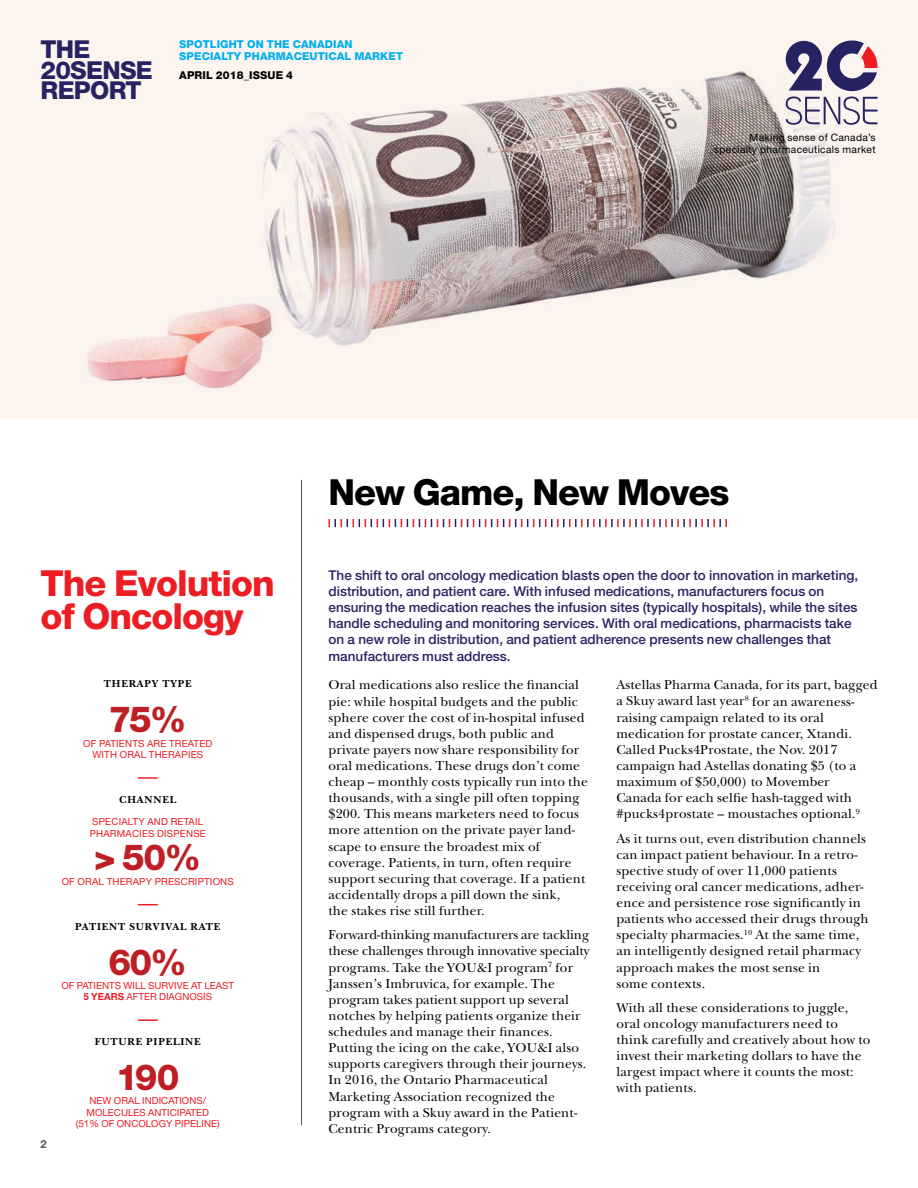
<style>
.page{position:relative;width:918px;height:1188px;background:#fff}
.page>*{position:absolute;margin:0;border:0;box-sizing:border-box;transform-origin:0 0}
.t1{font:800 36px/33px "Helvetica Neue LT Std";letter-spacing:-.03em;color:#ed1d24}
.t2{font:800 36px "Helvetica Neue LT Std";letter-spacing:-.03em;color:#000}
.t3{font:800 36px "Helvetica Neue LT Std";letter-spacing:-.05em;color:#be1f24}
.t4{font:800 24.75px/20.5px "Helvetica Neue LT Std";letter-spacing:-.03em;color:#272362}
.t5{font:13.5px/16px "New Baskerville Std";letter-spacing:.015em;color:#000}
.t6{font:500 13.5px/16px "Helvetica Neue LT Std";letter-spacing:.005em;color:#272362}
.t7{font:700 11.25px "Helvetica Neue LT Std";color:#58595b}
.t8{font:800 10.8px/11.7px "Helvetica Neue LT Std";letter-spacing:.01em;color:#00aeef}
.t9{font:800 10.8px "Helvetica Neue LT Std";letter-spacing:.01em;color:#000}
.t10{font:700 10.5px "New Baskerville Std";letter-spacing:.08em;color:#000}
.t11{font:10.2px/11.6px "Helvetica Neue LT Std";letter-spacing:.03em;color:#000;text-align:right}
.t12{font:9.75px/11.2px "Helvetica Neue LT Std";letter-spacing:.005em;color:#ed1d24}
.s1{font-weight:700}
</style>
<div class="page">
<img style="left:0;top:0;width:918px;height:418px">
<svg style="left:328px;top:519px;width:399px;height:8px"></svg>
<hr style="left:138px;top:777px;width:20px;height:2px;background:#ed1d24">
<svg style="left:138px;top:904px;width:20px;height:1px"></svg>
<hr style="left:138px;top:1019px;width:20px;height:2px;background:#ed1d24">
<hr style="left:301px;top:480px;width:1px;height:645px;background:#58595b">
<svg style="left:785px;top:40px;width:93px;height:85px"></svg>
<h2 class="t4" style="left:40px;top:39px;width:114px">THE<br>20SENSE<br>REPORT</h2>
<p class="t8" style="left:179px;top:39px;width:225px">SPOTLIGHT ON THE CANADIAN<br>SPECIALTY PHARMACEUTICAL MARKET</p>
<p class="t9" style="left:179px;top:69px;width:115px">APRIL 2018_ISSUE 4</p>
<p class="t11" style="left:714px;top:132px;width:163px">Making sense of Canada’s specialty pharmaceuticals market</p>
<h1 class="t1" style="left:40px;top:567px;width:236px">The Evolution of Oncology</h1>
<p class="t10" style="left:104px;top:678px;width:89px">THERAPY TYPE</p>
<h1 class="t3" style="left:109px;top:698px;width:79px">75%</h1>
<p class="t12" style="left:92px;top:749px;width:112px">WITH ORAL THERAPIES</p>
<p class="t10" style="left:119px;top:793px;width:59px">CHANNEL</p>
<p class="t12" style="left:90px;top:816px;width:118px">SPECIALTY AND RETAIL<br>PHARMACIES DISPENSE</p>
<p class="t12" style="left:83px;top:737px;width:131px">OF PATIENTS ARE TREATED</p>
<h1 class="t3" style="left:94px;top:836px;width:108px">&gt; 50%</h1>
<p class="t12" style="left:62px;top:875px;width:174px">OF ORAL THERAPY PRESCRIPTIONS</p>
<p class="t10" style="left:75px;top:920px;width:147px">PATIENT SURVIVAL RATE</p>
<p class="t7" style="left:40px;top:1137px;width:8px">2</p>
<h1 class="t3" style="left:109px;top:940px;width:80px">60%</h1>
<p class="t12" style="left:83px;top:991px;width:130px"><span class="s1">5 YEARS</span> AFTER DIAGNOSIS</p>
<p class="t10" style="left:95px;top:1036px;width:108px">FUTURE PIPELINE</p>
<h1 class="t3" style="left:116px;top:1056px;width:65px">190</h1>
<p class="t12" style="left:76px;top:1095px;width:145px;text-align:center">NEW ORAL INDICATIONS/<br>MOLECULES ANTICIPATED (51% OF ONCOLOGY PIPELINE)</p>
<p class="t12" style="left:61px;top:980px;width:174px">OF PATIENTS WILL SURVIVE AT LEAST</p>
<h1 class="t2" style="left:328px;top:471px;width:402px">New Game, New Moves</h1>
<p class="t6" style="left:328px;top:567px;width:531px">The shift to oral oncology medication blasts open the door to innovation in marketing, distribution, and patient care. With infused medications, manufacturers focus on ensuring the medication reaches the infusion sites (typically hospitals), while the sites handle scheduling and monitoring services. With oral medications, pharmacists take on a new role in distribution, and patient adherence presents new challenges that manufacturers must address.</p>
<p class="t5" style="left:328px;top:677px;width:261px">Oral medications also reslice the financial pie: while hospital budgets and the public sphere cover the cost of in-hospital infused and dispensed drugs, both public and private payers now share responsibility for oral medications. These drugs don’t come cheap – monthly costs typically run into the thousands, with a single pill often topping $200. This means marketers need to focus more attention on the private payer land&shy;scape to ensure the broadest mix of coverage. Patients, in turn, often require support securing that coverage. If a patient accidentally drops a pill down the sink,<br>the stakes rise still further.</p>
<p class="t5" style="left:328px;top:927px;width:262px">Forward-thinking manufacturers are tackling these challenges through innovative specialty programs. Take the YOU&amp;I program<sup>7</sup> for Janssen’s Imbruvica, for example. The program takes patient support up several notches by helping patients organize their schedules and manage their finances.<br>Putting the icing on the cake, YOU&amp;I also supports caregivers through their journeys.<br>In 2016, the Ontario Pharmaceutical Marketing Association recognized the program with a Skuy award in the Patient-Centric Programs category.</p>
<p class="t5" style="left:616px;top:677px;width:263px">Astellas Pharma Canada, for its part, bagged a Skuy award last year<sup>8</sup> for an awareness&shy;raising campaign related to its oral medication for prostate cancer, Xtandi.<br>Called Pucks4Prostate, the Nov. 2017 campaign had Astellas donating $5 (to a maximum of $50,000) to Movember Canada for each selfie hash-tagged with #pucks4prostate – moustaches optional.<sup>9</sup></p>
<p class="t5" style="left:616px;top:830px;width:254px">As it turns out, even distribution channels can impact patient behaviour. In a retro&shy;spective study of over 11,000 patients receiving oral cancer medications, adher&shy;ence and persistence rose significantly in patients who accessed their drugs through specialty pharmacies.<sup>10</sup> At the same time, an intelligently designed retail pharmacy approach makes the most sense in<br>some contexts.</p>
<p class="t5" style="left:617px;top:1000px;width:255px">With all these considerations to juggle, oral oncology manufacturers need to think carefully and creatively about how to invest their marketing dollars to have the largest impact where it counts the most: with patients.</p>
</div>
